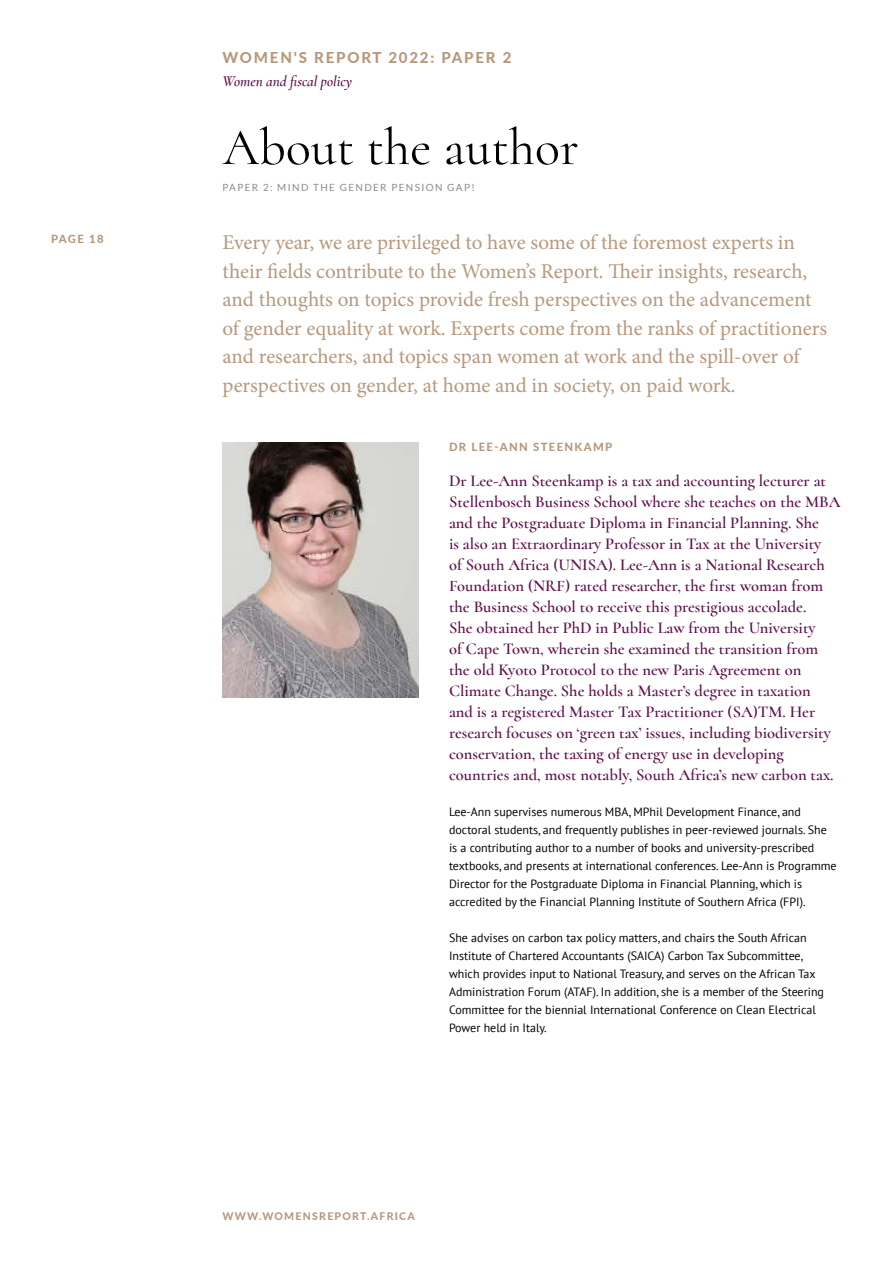
<style>
.page{position:relative;width:893px;height:1263px;background:#fff}
.page>*{position:absolute;margin:0;border:0;box-sizing:border-box;transform-origin:0 0}
.t1{font:52.2px "Cormorant";color:#000}
.t2{font:21px/28.5px "Minion Pro";letter-spacing:-.005em;color:#b6987d}
.t3{font:600 16.5px/21px "Cormorant";color:#60104b}
.t4{font:800 15px "Lato";letter-spacing:.12em;color:#b6987d}
.t5{font:italic 600 15px "Cormorant";color:#60104b}
.t6{font:12px/18px "PT Sans";color:#000}
.t7{font:800 11.25px "Lato";letter-spacing:.12em;color:#b6987d}
.t8{font:800 10.5px "Lato";letter-spacing:.12em;color:#b6987d}
.t9{font:9.9px "Lato";letter-spacing:.14em;color:#898989}
</style>
<div class="page">
<img style="left:223px;top:442px;width:196px;height:255px">
<p class="t7" style="left:51px;top:232px;width:54px">PAGE 18</p>
<p class="t4" style="left:223px;top:49px;width:290px">WOMEN'S REPORT 2022: PAPER 2</p>
<p class="t5" style="left:223px;top:72px;width:131px">Women and fiscal policy</p>
<h1 class="t1" style="left:223px;top:126px;width:358px">About the author</h1>
<p class="t9" style="left:223px;top:182px;width:254px">PAPER 2: MIND THE GENDER PENSION GAP!</p>
<p class="t2" style="left:223px;top:230px;width:606px">Every year, we are privileged to have some of the foremost experts in their fields contribute to the Women’s Report. Their insights, research, and thoughts on topics provide fresh perspectives on the advancement of gender equality at work. Experts come from the ranks of practitioners and researchers, and topics span women at work and the spill-over of perspectives on gender, at home and in society, on paid work.</p>
<p class="t7" style="left:449px;top:439px;width:165px">DR LEE-ANN STEENKAMP</p>
<p class="t3" style="left:449px;top:470px;width:393px">Dr Lee-Ann Steenkamp is a tax and accounting lecturer at Stellenbosch Business School where she teaches on the MBA and the Postgraduate Diploma in Financial Planning. She<br>is also an Extraordinary Professor in Tax at the University<br>of South Africa (UNISA). Lee-Ann is a National Research Foundation (NRF) rated researcher, the first woman from the Business School to receive this prestigious accolade.<br>She obtained her PhD in Public Law from the University<br>of Cape Town, wherein she examined the transition from the old Kyoto Protocol to the new Paris Agreement on Climate Change. She holds a Master’s degree in taxation<br>and is a registered Master Tax Practitioner (SA)TM. Her research focuses on ‘green tax’ issues, including biodiversity conservation, the taxing of energy use in developing countries and, most notably, South Africa’s new carbon tax.</p>
<p class="t6" style="left:449px;top:803px;width:389px">Lee-Ann supervises numerous MBA, MPhil Development Finance, and doctoral students, and frequently publishes in peer-reviewed journals. She is a contributing author to a number of books and university-prescribed textbooks, and presents at international conferences. Lee-Ann is Programme Director for the Postgraduate Diploma in Financial Planning, which is accredited by the Financial Planning Institute of Southern Africa (FPI).</p>
<p class="t6" style="left:449px;top:930px;width:376px">She advises on carbon tax policy matters, and chairs the South African Institute of Chartered Accountants (SAICA) Carbon Tax Subcommittee, which provides input to National Treasury, and serves on the African Tax Administration Forum (ATAF). In addition, she is a member of the Steering Committee for the biennial International Conference on Clean Electrical Power held in Italy.</p>
<p class="t8" style="left:223px;top:1210px;width:194px">WWW.WOMENSREPORT.AFRICA</p>
</div>
